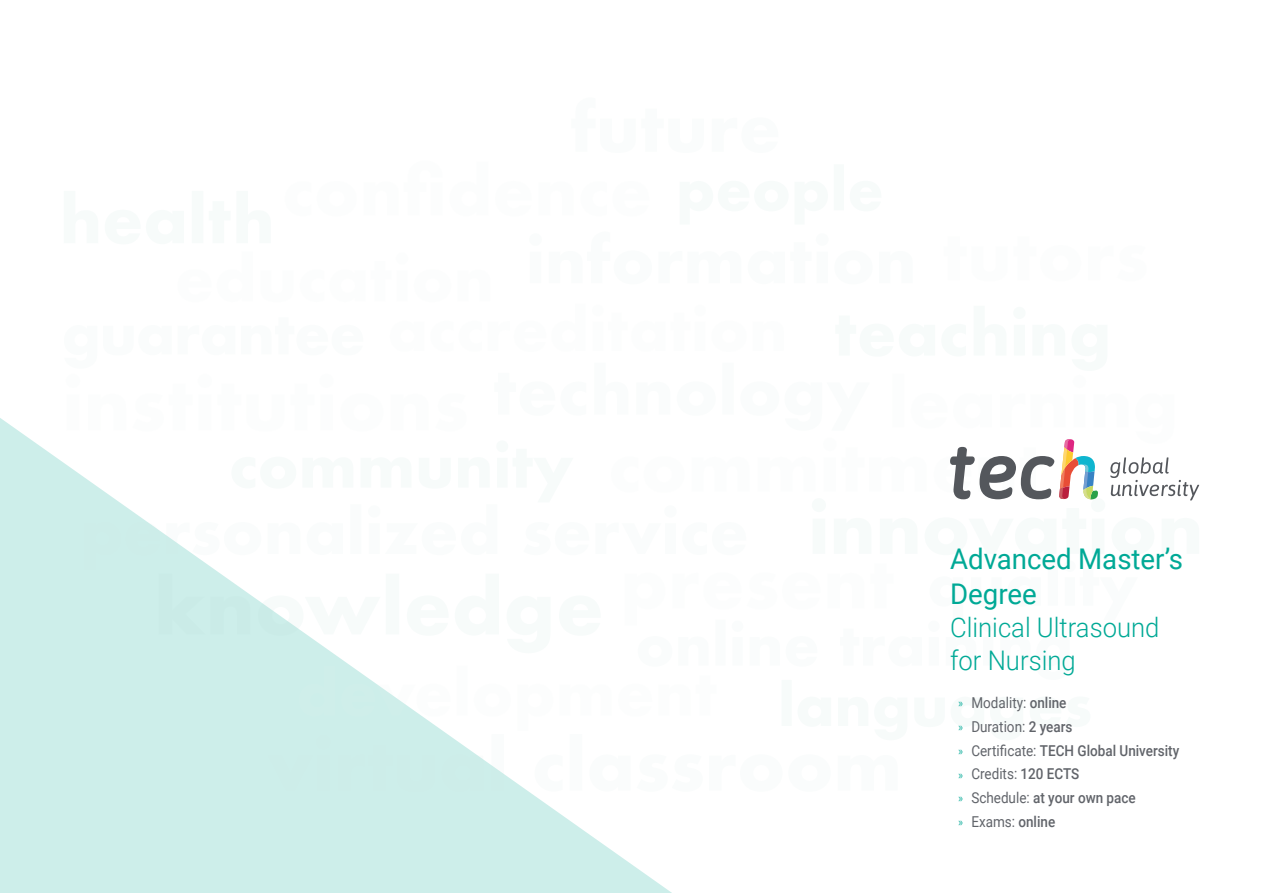
<style>
.page{position:relative;width:1263px;height:893px;background:#fff}
.page>*{position:absolute;margin:0;border:0;box-sizing:border-box;transform-origin:0 0}
.t1{font:28.5px/34.2px "Roboto";color:#00a996}
.t2{font:300 27px/33px "Roboto";color:#00a996;scale:.95 1}
.t3{font:500 15px/23.7px "Roboto";color:#61646a;scale:.9 1}
.s1{font-family:"Myriad Pro";font-weight:400;font-size:12px;color:#00a996}
.s2{font-weight:400}
</style>
<div class="page">
<svg style="left:0;top:418px;width:672px;height:475px;background:#d1efeb"></svg>
<svg style="left:64px;top:418px;width:1135px;height:374px"></svg>
<h1 class="t1" style="left:950px;top:541px;width:235px">Advanced Master’s<br>Degree</h1>
<h2 class="t2" style="left:950px;top:610px;width:222px">Clinical Ultrasound for Nursing</h2>
<p class="t3" style="left:958px;top:690px;width:247px"><span class="s1">»</span> <span class="s2">Modality:</span> online<br><span class="s1">»</span> <span class="s2">Duration:</span> 2 years<br><span class="s1">»</span> <span class="s2">Certificate:</span> TECH Global University <span class="s1">»</span> <span class="s2">Credits:</span> 120 ECTS<br><span class="s1">»</span> <span class="s2">Schedule:</span> at your own pace<br><span class="s1">»</span> <span class="s2">Exams:</span> online</p>
</div>
